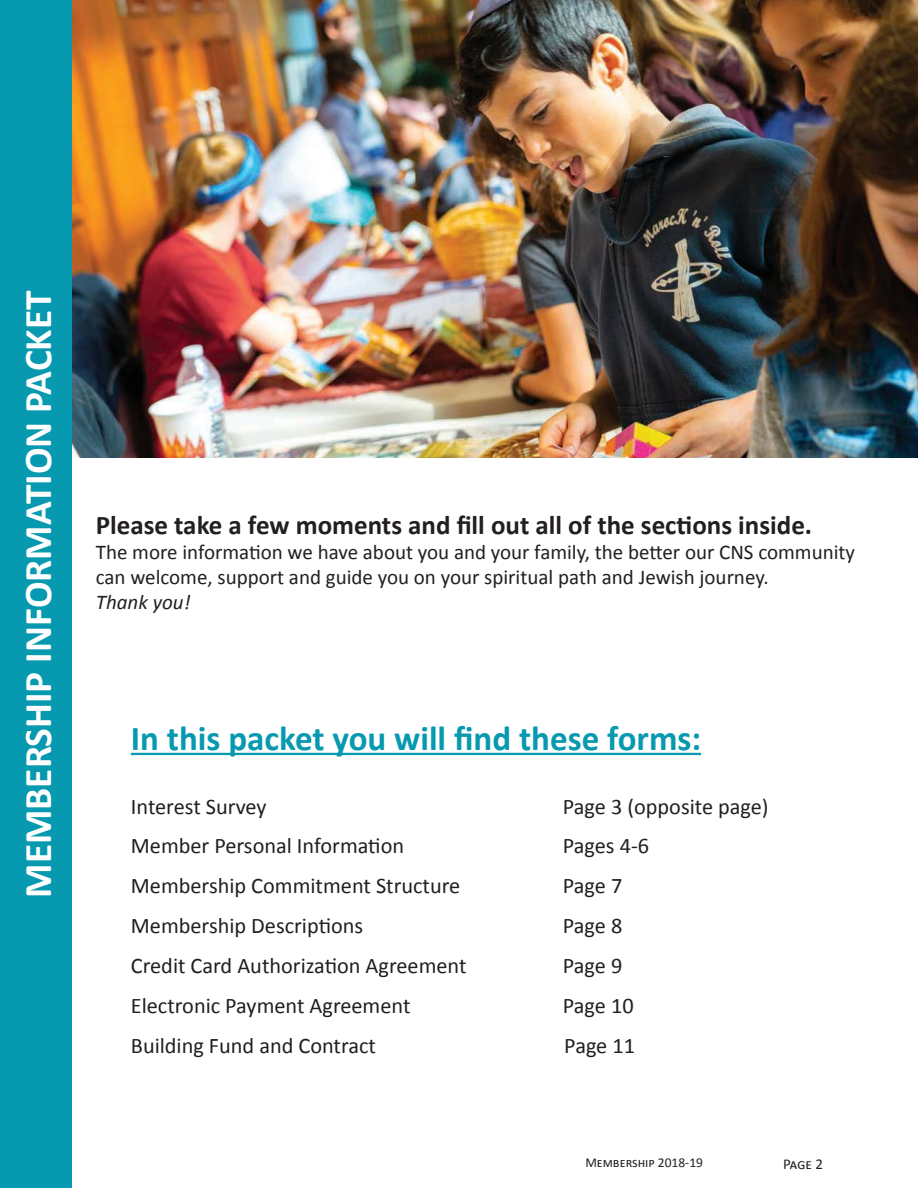
<style>
.page{position:relative;width:918px;height:1188px;background:#fff}
.page>*{position:absolute;margin:0;border:0;box-sizing:border-box;transform-origin:0 0}
.t1{font:700 39.3px "Calibri";color:#fff}
.t2{font:700 35.1px "Calibri";color:#0699af}
.t3{font:700 27px "Calibri";color:#231f20}
.t4{font:22.35px "Calibri";color:#231f20}
.t5{font:21px/25.2px "Calibri";color:#231f20}
.t6{font:italic 21px "Calibri";color:#231f20}
.t7{font:15px "Calibri";color:#231f20}
.t8{font:13.5px "Calibri";color:#231f20}
</style>
<div class="page">
<img style="left:71px;top:0;width:847px;height:458px">
<hr style="left:131px;top:753px;width:570px;height:2px;background:#0699af">
<div style="left:0;top:0;width:71px;height:1188px;background:#0699af"></div>
<h1 class="t1" style="left:15px;top:898px;width:609px;rotate:-90deg">MEMBERSHIP INFORMATION PACKET</h1>
<p class="t3" style="left:96px;top:508px;width:718px">Please take a few moments and fill out all of the sections inside.</p>
<p class="t5" style="left:96px;top:540px;width:761px">The more information we have about you and your family, the better our CNS community can welcome, support and guide you on your spiritual path and Jewish journey.</p>
<p class="t6" style="left:96px;top:595px;width:96px">Thank you!</p>
<h2 class="t2" style="left:131px;top:716px;width:572px">In this packet you will find these forms:</h2>
<p class="t4" style="left:131px;top:792px;width:137px">Interest Survey</p>
<p class="t4" style="left:563px;top:792px;width:207px">Page 3 (opposite page)</p>
<p class="t4" style="left:131px;top:832px;width:275px">Member Personal Information</p>
<p class="t4" style="left:563px;top:832px;width:88px">Pages 4-6</p>
<p class="t4" style="left:131px;top:872px;width:331px">Membership Commitment Structure</p>
<p class="t4" style="left:563px;top:872px;width:61px">Page 7</p>
<p class="t4" style="left:131px;top:912px;width:234px">Membership Descriptions</p>
<p class="t4" style="left:563px;top:912px;width:61px">Page 8</p>
<p class="t4" style="left:131px;top:951px;width:337px">Credit Card Authorization Agreement</p>
<p class="t4" style="left:563px;top:951px;width:61px">Page 9</p>
<p class="t4" style="left:131px;top:991px;width:281px">Electronic Payment Agreement</p>
<p class="t4" style="left:563px;top:991px;width:72px">Page 10</p>
<p class="t4" style="left:131px;top:1031px;width:247px">Building Fund and Contract</p>
<p class="t4" style="left:564px;top:1031px;width:72px">Page 11</p>
<p class="t8" style="left:585px;top:1154px;width:119px">Membership 2018-19</p>
<p class="t7" style="left:783px;top:1154px;width:42px">Page 2</p>
</div>
